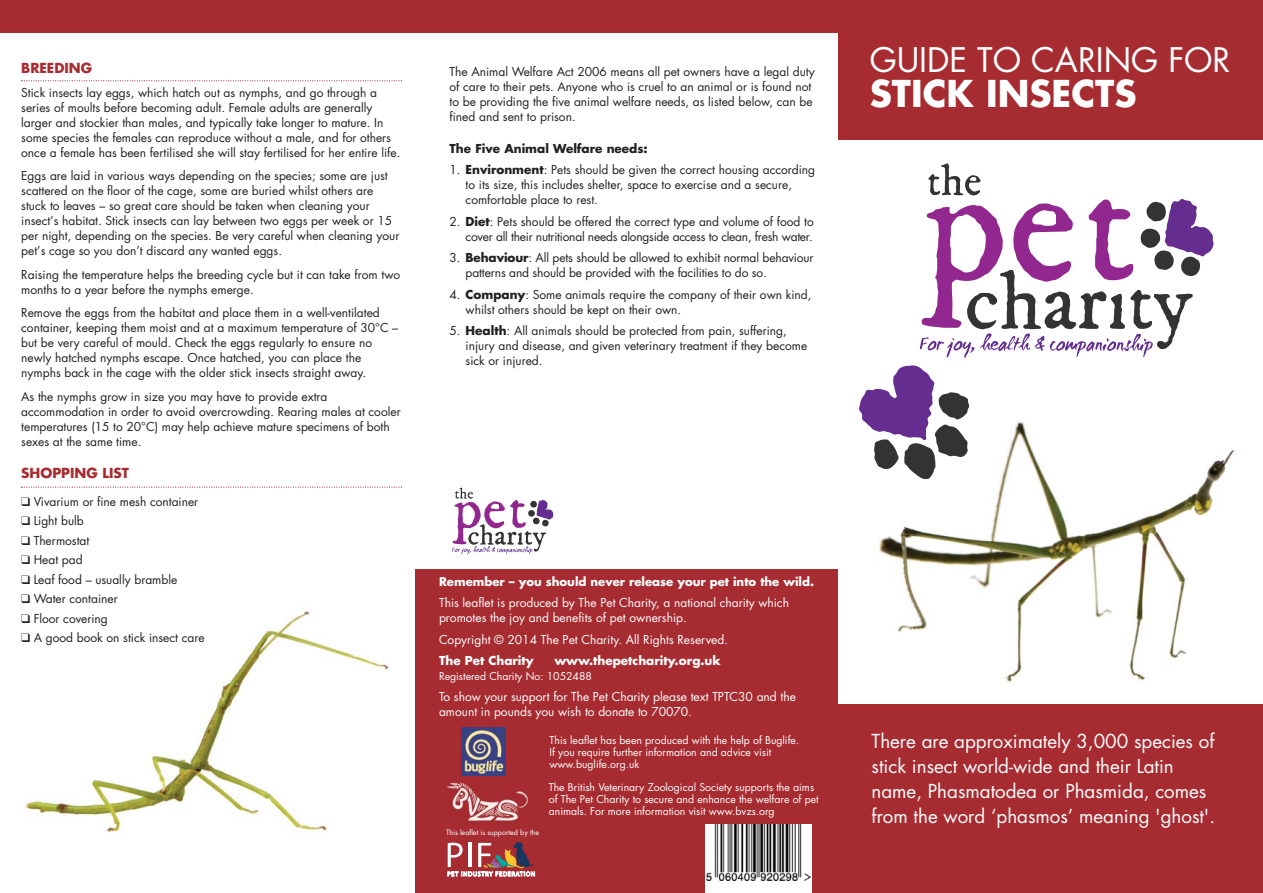
<style>
.page{position:relative;width:1263px;height:893px;background:#fff}
.page>*{position:absolute;margin:0;border:0;box-sizing:border-box;transform-origin:0 0}
.t1{font:700 36px "Futura";color:#fff}
.t2{font:33px "Futura";color:#fff}
.t3{font:18.75px/24.8px "Futura";color:#fff}
.t4{font:700 13.5px "Futura";color:#a72c31}
.t5{font:12px/15px "Futura";color:#231f20}
.t6{font:12px/15px "Futura";color:#fff}
.t7{font:12px/15px "Futura";letter-spacing:-.02em;color:#231f20;text-align:right}
.t8{font:700 12px "Futura";color:#fff}
.t9{font:700 12px "Futura";color:#231f20}
.t10{font:700 11.7px "Futura";color:#fff}
.t11{font:10.5px/12px "Futura";color:#fff}
.t12{font:7.05px "Futura";color:#fff}
.s1{font-weight:700}
</style>
<div class="page">
<img style="left:25px;top:610px;width:364px;height:222px">
<svg style="left:21px;top:80px;width:381px;height:1px"></svg>
<svg style="left:21px;top:487px;width:381px;height:1px"></svg>
<div style="left:416px;top:569px;width:847px;height:324px;background:#a72c31"></div>
<div style="left:0;top:0;width:1263px;height:32px;background:#a72c31"></div>
<div style="left:838px;top:0;width:425px;height:141px;background:#a72c31"></div>
<div style="left:838px;top:141px;width:425px;height:563px;background:#fff"></div>
<svg style="left:920px;top:163px;width:294px;height:195px"></svg>
<img style="left:461px;top:728px;width:45px;height:48px">
<img style="left:879px;top:405px;width:356px;height:277px">
<svg style="left:859px;top:365px;width:110px;height:114px"></svg>
<div style="left:705px;top:825px;width:107px;height:68px;background:#fff"></div>
<img style="left:706px;top:825px;width:105px;height:55px">
<svg style="left:452px;top:488px;width:101px;height:66px"></svg>
<svg style="left:447px;top:842px;width:88px;height:35px"></svg>
<img style="left:448px;top:782px;width:81px;height:40px">
<p class="t4" style="left:21px;top:62px;width:72px">BREEDING</p>
<p class="t5" style="left:21px;top:86px;width:381px">Stick insects lay eggs, which hatch out as nymphs, and go through a series of moults before becoming adult. Female adults are generally larger and stockier than males, and typically take longer to mature. In some species the females can reproduce without a male, and for others once a female has been fertilised she will stay fertilised for her entire life.</p>
<p class="t5" style="left:21px;top:169px;width:380px">Eggs are laid in various ways depending on the species; some are just scattered on the floor of the cage, some are buried whilst others are stuck to leaves – so great care should be taken when cleaning your insect’s habitat. Stick insects can lay between two eggs per week or 15 per night, depending on the species. Be very careful when cleaning your pet’s cage so you don’t discard any wanted eggs.</p>
<p class="t5" style="left:21px;top:268px;width:380px">Raising the temperature helps the breeding cycle but it can take from two months to a year before the nymphs emerge.</p>
<p class="t5" style="left:21px;top:306px;width:378px">Remove the eggs from the habitat and place them in a well-ventilated container, keeping them moist and at a maximum temperature of 30°C – but be very careful of mould. Check the eggs regularly to ensure no newly hatched nymphs escape. Once hatched, you can place the nymphs back in the cage with the older stick insects straight away.</p>
<p class="t5" style="left:21px;top:390px;width:381px">As the nymphs grow in size you may have to provide extra accommodation in order to avoid overcrowding. Rearing males at cooler temperatures (15 to 20°C) may help achieve mature specimens of both sexes at the same time.</p>
<p class="t4" style="left:21px;top:466px;width:109px">SHOPPING LIST</p>
<p class="t5" style="left:21px;top:495px;width:179px">❑ Vivarium or fine mesh container</p>
<p class="t5" style="left:21px;top:514px;width:64px">❑ Light bulb</p>
<p class="t5" style="left:21px;top:534px;width:70px">❑ Thermostat</p>
<p class="t5" style="left:21px;top:553px;width:63px">❑ Heat pad</p>
<p class="t5" style="left:21px;top:573px;width:158px">❑ Leaf food – usually bramble</p>
<p class="t5" style="left:21px;top:592px;width:98px">❑ Water container</p>
<p class="t5" style="left:21px;top:612px;width:88px">❑ Floor covering</p>
<p class="t5" style="left:21px;top:631px;width:185px">❑ A good book on stick insect care</p>
<p class="t5" style="left:450px;top:65px;width:367px">The Animal Welfare Act 2006 means all pet owners have a legal duty of care to their pets. Anyone who is cruel to an animal or is found not to be providing the five animal welfare needs, as listed below, can be fined and sent to prison.</p>
<p class="t9" style="left:450px;top:143px;width:200px">The Five Animal Welfare needs:</p>
<p class="t5" style="left:466px;top:163px;width:351px;text-indent:-16px">1. <span class="s1">Environment</span>: Pets should be given the correct housing according to its size, this includes shelter, space to exercise and a secure, comfortable place to rest.</p>
<p class="t7" style="left:450px;top:215px;width:366px">2. <span class="s1">Diet</span>: Pets should be offered the correct type and volume of food to cover all their nutritional needs alongside access to clean, fresh water.</p>
<p class="t5" style="left:466px;top:251px;width:349px;text-indent:-16px">3. <span class="s1">Behaviour</span>: All pets should be allowed to exhibit normal behaviour patterns and should be provided with the facilities to do so.</p>
<p class="t5" style="left:466px;top:288px;width:347px;text-indent:-16px">4. <span class="s1">Company</span>: Some animals require the company of their own kind, whilst others should be kept on their own.</p>
<p class="t5" style="left:466px;top:324px;width:343px;text-indent:-16px">5. <span class="s1">Health</span>: All animals should be protected from pain, suffering, injury and disease, and given veterinary treatment if they become sick or injured.</p>
<p class="t10" style="left:439px;top:576px;width:377px">Remember – you should never release your pet into the wild.</p>
<p class="t6" style="left:439px;top:596px;width:351px">This leaflet is produced by The Pet Charity, a national charity which promotes the joy and benefits of pet ownership.</p>
<p class="t6" style="left:439px;top:633px;width:291px">Copyright © 2014 The Pet Charity. All Rights Reserved.</p>
<p class="t8" style="left:439px;top:655px;width:96px">The Pet Charity</p>
<p class="t8" style="left:554px;top:655px;width:168px">www.thepetcharity.org.uk</p>
<p class="t11" style="left:439px;top:671px;width:154px">Registered Charity No: 1052488</p>
<p class="t6" style="left:439px;top:690px;width:358px">To show your support for The Pet Charity please text TPTC30 and the amount in pounds you wish to donate to 70070.</p>
<p class="t12" style="left:446px;top:829px;width:95px">This leaflet is supported by the</p>
<p class="t11" style="left:550px;top:734px;width:251px">This leaflet has been produced with the help of Buglife.<br>If you require further information and advice visit www.buglife.org.uk</p>
<p class="t11" style="left:549px;top:782px;width:271px">The British Veterinary Zoological Society supports the aims of The Pet Charity to secure and enhance the welfare of pet animals. For more information visit www.bvzs.org</p>
<h2 class="t2" style="left:870px;top:45px;width:362px">GUIDE TO CARING FOR</h2>
<h1 class="t1" style="left:870px;top:77px;width:268px">STICK INSECTS</h1>
<h3 class="t3" style="left:871px;top:731px;width:345px">There are approximately 3,000 species of stick insect world-wide and their Latin name, Phasmatodea or Phasmida, comes from the word ‘phasmos’ meaning 'ghost'.</h3>
</div>
